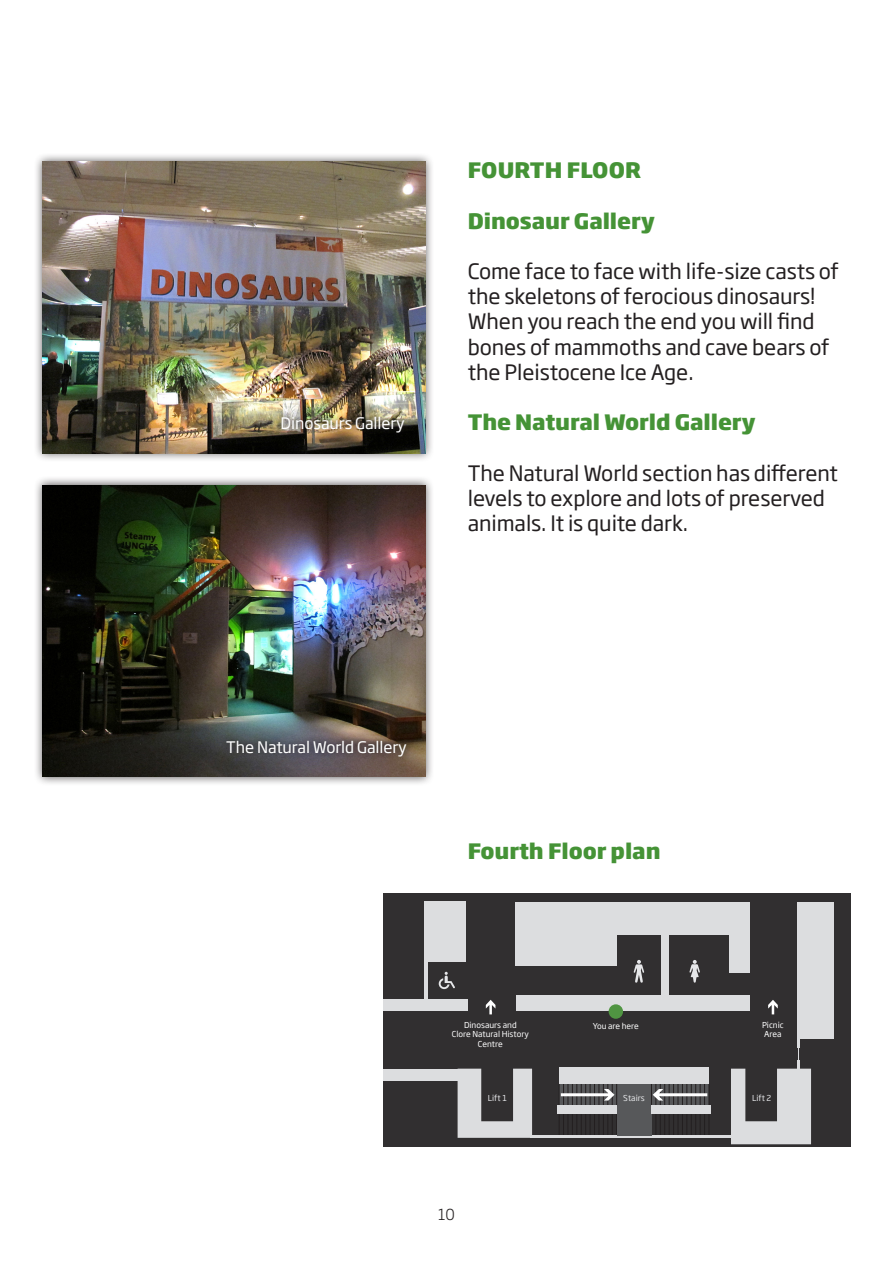
<style>
.page{position:relative;width:893px;height:1263px;background:#fff}
.page>*{position:absolute;margin:0;border:0;box-sizing:border-box;transform-origin:0 0}
.t1{font:21px/25.2px "Soho Gothic Std";letter-spacing:-.005em;color:#231f20}
.t2{font:800 21px "Soho Gothic Std";letter-spacing:-.005em;color:#459336}
.t3{font:15.75px "Soho Gothic Std";letter-spacing:-.005em;color:#fff}
.t4{font:300 15px "Soho Gothic Std";color:#231f20}
.t5{font:8.1px/9.8px "Soho Gothic Std";color:#fff}
.t6{font:8.1px "Soho Gothic Std";color:#e6e7e9}
</style>
<div class="page">
<div style="left:34px;top:153px;width:400px;height:310px;background:#231f20;opacity:.75"></div>
<img style="left:43px;top:162px;width:382px;height:291px">
<div style="left:34px;top:476px;width:400px;height:310px;background:#231f20;opacity:.75"></div>
<img style="left:43px;top:485px;width:382px;height:292px">
<img style="left:275px;top:410px;width:136px;height:29px">
<svg style="left:220px;top:734px;width:193px;height:28px;background:#565050"></svg>
<div style="left:383px;top:893px;width:467px;height:253px;background:#312f30"></div>
<svg style="left:768px;top:1000px;width:10px;height:14px"></svg>
<svg style="left:486px;top:1000px;width:9px;height:14px"></svg>
<div style="left:559px;top:1084px;width:150px;height:21px;background:#57585a"></div>
<svg style="left:458px;top:1069px;width:74px;height:69px"></svg>
<svg style="left:559px;top:1114px;width:58px;height:21px"></svg>
<svg style="left:651px;top:1114px;width:54px;height:21px"></svg>
<div style="left:516px;top:994px;width:233px;height:16px;background:#dcdddf"></div>
<div style="left:426px;top:901px;width:40px;height:61px;background:#dcdddf"></div>
<div style="left:383px;top:999px;width:85px;height:11px;background:#dcdddf"></div>
<div style="left:383px;top:1069px;width:89px;height:11px;background:#dcdddf"></div>
<hr style="left:531px;top:1135px;width:200px;height:3px;background:#dcdddf">
<div style="left:516px;top:902px;width:101px;height:64px;background:#dcdddf"></div>
<div style="left:729px;top:902px;width:20px;height:71px;background:#dcdddf"></div>
<div style="left:797px;top:902px;width:37px;height:137px;background:#dcdddf"></div>
<div style="left:568px;top:902px;width:173px;height:32px;background:#dcdddf"></div>
<div style="left:661px;top:932px;width:8px;height:63px;background:#dcdddf"></div>
<svg style="left:689px;top:960px;width:11px;height:23px"></svg>
<svg style="left:633px;top:960px;width:11px;height:23px"></svg>
<svg style="left:439px;top:972px;width:16px;height:17px"></svg>
<svg style="left:559px;top:1084px;width:58px;height:21px"></svg>
<svg style="left:651px;top:1084px;width:58px;height:21px"></svg>
<hr style="left:424px;top:901px;width:3px;height:109px;background:#dcdddf">
<div style="left:617px;top:1105px;width:34px;height:30px;background:#57585a"></div>
<div style="left:559px;top:1067px;width:150px;height:17px;background:#dcdddf"></div>
<div style="left:557px;top:1105px;width:60px;height:9px;background:#dcdddf"></div>
<div style="left:651px;top:1105px;width:60px;height:9px;background:#dcdddf"></div>
<svg style="left:731px;top:1039px;width:80px;height:105px"></svg>
<div style="left:609px;top:1004px;width:14px;height:15px;background:#509542;border-radius:50%"></div>
<p class="t3" style="left:281px;top:413px;width:126px">Dinosaurs Gallery</p>
<p class="t2" style="left:468px;top:157px;width:175px">FOURTH FLOOR</p>
<p class="t2" style="left:468px;top:207px;width:189px">Dinosaur Gallery</p>
<p class="t1" style="left:468px;top:259px;width:373px">Come face to face with life-size casts of the skeletons of ferocious dinosaurs!</p>
<p class="t1" style="left:468px;top:309px;width:363px">When you reach the end you will find bones of mammoths and cave bears of the Pleistocene Ice Age.</p>
<p class="t2" style="left:468px;top:409px;width:290px">The Natural World Gallery</p>
<p class="t1" style="left:468px;top:461px;width:372px">The Natural World section has different levels to explore and lots of preserved</p>
<p class="t1" style="left:468px;top:511px;width:222px">animals. It is quite dark.</p>
<p class="t3" style="left:226px;top:737px;width:182px">The Natural World Gallery</p>
<p class="t2" style="left:468px;top:837px;width:194px">Fourth Floor plan</p>
<p class="t5" style="left:452px;top:1020px;width:79px;text-align:center">Dinosaurs and<br>Clore Natural History<br>Centre</p>
<p class="t5" style="left:593px;top:1022px;width:48px">You are here</p>
<p class="t5" style="left:762px;top:1020px;width:23px">Picnic<br>Area</p>
<p class="t6" style="left:488px;top:1093px;width:21px">Lift 1</p>
<p class="t6" style="left:623px;top:1093px;width:23px">Stairs</p>
<p class="t6" style="left:752px;top:1093px;width:21px">Lift 2</p>
<p class="t4" style="left:438px;top:1205px;width:18px">10</p>
</div>
